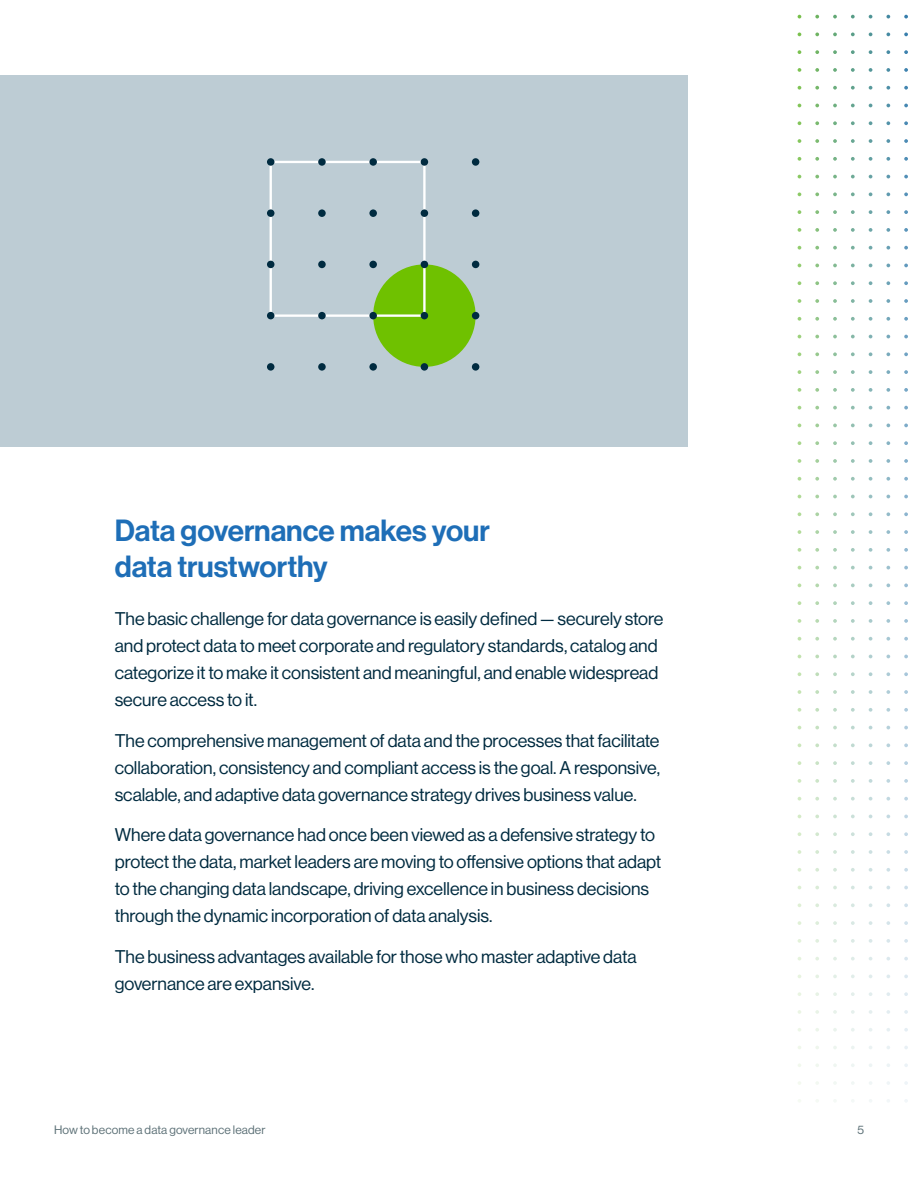
<style>
.page{position:relative;width:918px;height:1188px;background:#fff}
.page>*{position:absolute;margin:0;border:0;box-sizing:border-box;transform-origin:0 0}
.t1{font:500 30px/36px "Haas Grot Disp 65";color:#1e6eb7}
.t2{font:18px/27px "Haas Grot Disp 55 Roman";color:#002b40}
.t3{font:12px "Haas Grot Disp 55 Roman";letter-spacing:.015em;color:#5e7278}
</style>
<div class="page">
<svg style="left:798px;top:15px;width:110px;height:57px"></svg>
<div style="left:0;top:75px;width:688px;height:372px;background:#bdccd4"></div>
<div style="left:373px;top:264px;width:103px;height:103px;background:#6fc100;border-radius:50%"></div>
<div style="left:270px;top:161px;width:156px;height:156px;border:2px solid #fff"></div>
<div style="left:267px;top:363px;width:7px;height:8px;background:#002b40;border-radius:50%"></div>
<div style="left:267px;top:312px;width:7px;height:7px;background:#002b40;border-radius:50%"></div>
<div style="left:267px;top:261px;width:7px;height:7px;background:#002b40;border-radius:50%"></div>
<div style="left:267px;top:209px;width:7px;height:8px;background:#002b40;border-radius:50%"></div>
<div style="left:267px;top:158px;width:7px;height:8px;background:#002b40;border-radius:50%"></div>
<div style="left:318px;top:363px;width:8px;height:8px;background:#002b40;border-radius:50%"></div>
<div style="left:318px;top:312px;width:8px;height:7px;background:#002b40;border-radius:50%"></div>
<div style="left:318px;top:261px;width:8px;height:7px;background:#002b40;border-radius:50%"></div>
<div style="left:318px;top:209px;width:8px;height:8px;background:#002b40;border-radius:50%"></div>
<div style="left:318px;top:158px;width:8px;height:8px;background:#002b40;border-radius:50%"></div>
<div style="left:369px;top:363px;width:8px;height:8px;background:#002b40;border-radius:50%"></div>
<div style="left:369px;top:312px;width:8px;height:7px;background:#002b40;border-radius:50%"></div>
<div style="left:369px;top:261px;width:8px;height:7px;background:#002b40;border-radius:50%"></div>
<div style="left:369px;top:209px;width:8px;height:8px;background:#002b40;border-radius:50%"></div>
<div style="left:369px;top:158px;width:8px;height:8px;background:#002b40;border-radius:50%"></div>
<div style="left:421px;top:363px;width:7px;height:8px;background:#002b40;border-radius:50%"></div>
<div style="left:421px;top:312px;width:7px;height:7px;background:#002b40;border-radius:50%"></div>
<div style="left:421px;top:261px;width:7px;height:7px;background:#002b40;border-radius:50%"></div>
<div style="left:421px;top:209px;width:7px;height:8px;background:#002b40;border-radius:50%"></div>
<div style="left:421px;top:158px;width:7px;height:8px;background:#002b40;border-radius:50%"></div>
<div style="left:472px;top:363px;width:7px;height:8px;background:#002b40;border-radius:50%"></div>
<div style="left:472px;top:312px;width:7px;height:7px;background:#002b40;border-radius:50%"></div>
<div style="left:472px;top:261px;width:7px;height:7px;background:#002b40;border-radius:50%"></div>
<div style="left:472px;top:209px;width:7px;height:8px;background:#002b40;border-radius:50%"></div>
<div style="left:472px;top:158px;width:7px;height:8px;background:#002b40;border-radius:50%"></div>
<h1 class="t1" style="left:115px;top:513px;width:377px">Data governance makes your data trustworthy</h1>
<p class="t2" style="left:115px;top:606px;width:550px">The basic challenge for data governance is easily defined — securely store and protect data to meet corporate and regulatory standards, catalog and categorize it to make it consistent and meaningful, and enable widespread secure access to it.</p>
<p class="t2" style="left:115px;top:727px;width:547px;text-align:justify">The comprehensive management of data and the processes that facilitate collaboration, consistency and compliant access is the goal. A responsive, scalable, and adaptive data governance strategy drives business value.</p>
<p class="t2" style="left:115px;top:822px;width:548px">Where data governance had once been viewed as a defensive strategy to protect the data, market leaders are moving to offensive options that adapt to the changing data landscape, driving excellence in business decisions through the dynamic incorporation of data analysis.</p>
<p class="t2" style="left:115px;top:943px;width:523px">The business advantages available for those who master adaptive data governance are expansive.</p>
<p class="t3" style="left:54px;top:1123px;width:213px">How to become a data governance leader</p>
<p class="t3" style="left:857px;top:1123px;width:8px">5</p>
</div>
